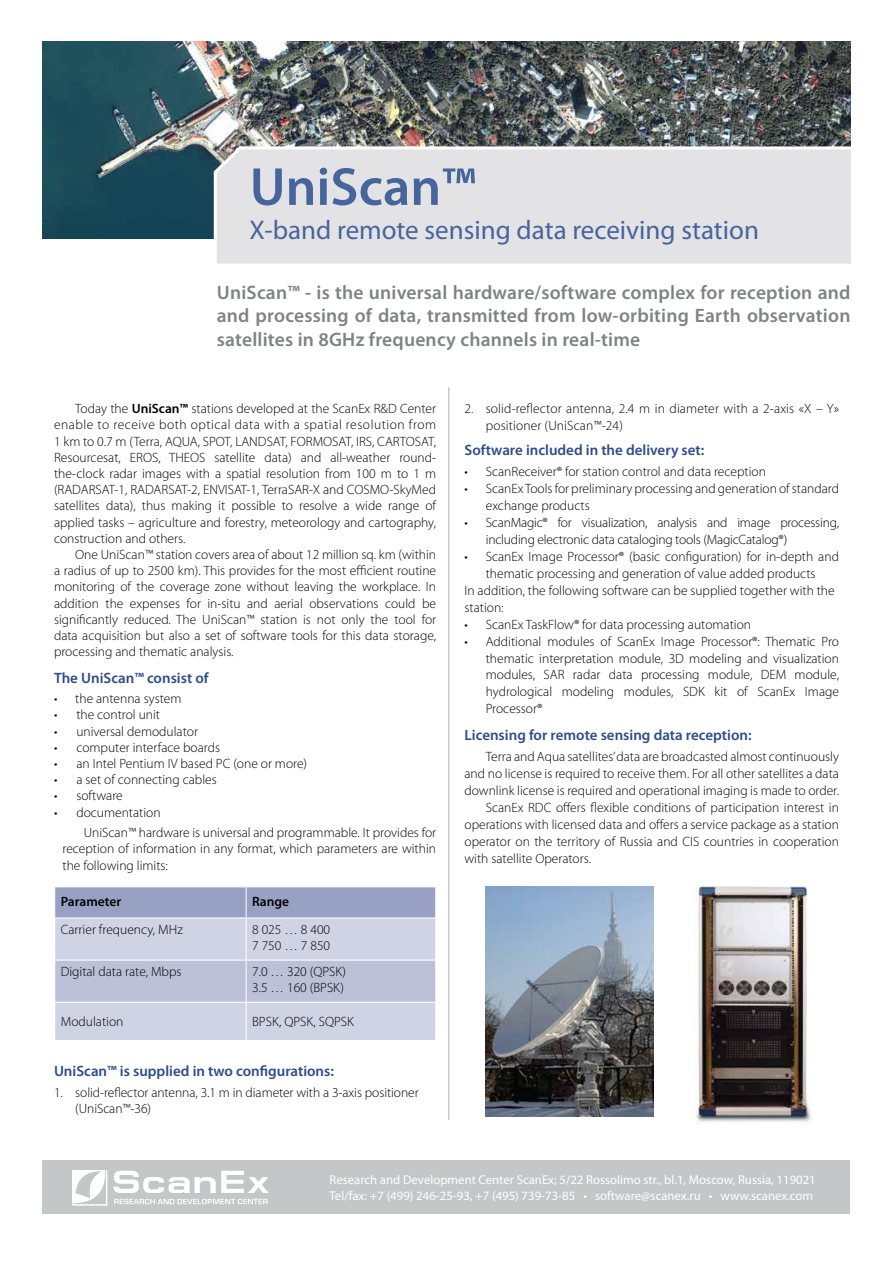
<style>
.page{position:relative;width:893px;height:1263px;background:#fff}
.page>*{position:absolute;margin:0;border:0;box-sizing:border-box;transform-origin:0 0}
.t1{font:600 54px "Myriad Pro";color:#47659d}
.t2{font:27px "Myriad Pro";color:#47659d}
.t3{font:600 19.5px/23.4px "Myriad Pro";letter-spacing:.01em;color:#808285;text-align:justify}
.t4{font:600 15px "Myriad Pro";color:#2e4b8e}
.t5{font:300 13.5px/16.2px "Myriad Pro";color:#000}
.t6{font:600 13.5px "Myriad Pro";color:#000}
.t7{font:12.75px/16.5px "Myriad Pro";color:#fff}
.s1{font-weight:600}
</style>
<div class="page">
<img style="left:43px;top:41px;width:807px;height:198px">
<div style="left:211px;top:145px;width:640px;height:119px;background:#e3e3e5"></div>
<hr style="left:448px;top:387px;width:1px;height:733px;background:#c9cacc">
<div style="left:43px;top:1160px;width:807px;height:54px;background:#c4c6c8"></div>
<img style="left:485px;top:887px;width:169px;height:230px">
<img style="left:695px;top:885px;width:116px;height:238px">
<div style="left:55px;top:887px;width:380px;height:30px;background:#98a1c4"></div>
<div style="left:55px;top:918px;width:380px;height:122px;background:#d0d3e3"></div>
<div style="left:55px;top:961px;width:380px;height:41px;background:#bcc1d8"></div>
<hr style="left:246px;top:887px;width:1px;height:30px;background:#fff">
<hr style="left:246px;top:918px;width:1px;height:42px;background:#fff">
<hr style="left:54px;top:960px;width:192px;height:1px;background:#fff">
<hr style="left:246px;top:960px;width:190px;height:1px;background:#fff">
<hr style="left:246px;top:960px;width:1px;height:42px;background:#fff">
<hr style="left:54px;top:1002px;width:192px;height:1px;background:#fff">
<hr style="left:246px;top:1002px;width:190px;height:1px;background:#fff">
<hr style="left:246px;top:1003px;width:1px;height:37px;background:#fff">
<svg style="left:72px;top:1170px;width:35px;height:35px"></svg>
<svg style="left:113px;top:1171px;width:156px;height:22px"></svg>
<svg style="left:114px;top:1199px;width:154px;height:5px"></svg>
<h1 class="t1" style="left:250px;top:152px;width:227px">UniScan™</h1>
<h2 class="t2" style="left:250px;top:214px;width:511px">X-band remote sensing data receiving station</h2>
<h3 class="t3" style="left:217px;top:280px;width:635px">UniScan™ - is the universal hardware/software complex for reception and and processing of data, transmitted from low-orbiting Earth observation satellites in 8GHz frequency channels in real-time</h3>
<p class="t5" style="left:54px;top:400px;width:384px;text-align:justify;text-indent:21px">Today the <span class="s1">UniScan™</span> stations developed at the ScanEx R&amp;D Center enable to receive both optical data with a spatial resolution from 1 km to 0.7 m (Terra, AQUA, SPOT, LANDSAT, FORMOSAT, IRS, CARTOSAT, Resourcesat, EROS, THEOS satellite data) and all-weather round&shy;the-clock radar images with a spatial resolution from 100 m to 1 m (RADARSAT-1, RADARSAT-2, ENVISAT-1, TerraSAR-X and COSMO-SkyMed satellites data), thus making it possible to resolve a wide range of applied tasks – agriculture and forestry, meteorology and cartography, construction and others.</p>
<p class="t5" style="left:54px;top:546px;width:384px;text-align:justify;text-indent:21px">One UniScan™ station covers area of about 12 million sq. km (within a radius of up to 2500 km). This provides for the most efficient routine monitoring of the coverage zone without leaving the workplace. In addition the expenses for in-situ and aerial observations could be significantly reduced. The UniScan™ station is not only the tool for data acquisition but also a set of software tools for this data storage, processing and thematic analysis.</p>
<p class="t4" style="left:54px;top:668px;width:156px">The UniScan™ consist of</p>
<p class="t5" style="left:54px;top:690px;width:129px">• the antenna system</p>
<p class="t5" style="left:54px;top:707px;width:108px">• the control unit</p>
<p class="t5" style="left:54px;top:723px;width:146px">• universal demodulator</p>
<p class="t5" style="left:54px;top:739px;width:168px">• computer interface boards</p>
<p class="t5" style="left:54px;top:755px;width:255px">• an Intel Pentium IV based PC (one or more)</p>
<p class="t5" style="left:54px;top:771px;width:164px">• a set of connecting cables</p>
<p class="t5" style="left:54px;top:788px;width:70px">• software</p>
<p class="t5" style="left:84px;top:802px;width:354px;line-height:20.4px;text-indent:-30px">• documentation<br>UniScan™ hardware is universal and programmable. It provides for</p>
<p class="t5" style="left:63px;top:840px;width:375px">reception of information in any format, which parameters are within the following limits:</p>
<p class="t6" style="left:61px;top:892px;width:62px">Parameter</p>
<p class="t6" style="left:252px;top:892px;width:39px">Range</p>
<p class="t5" style="left:61px;top:921px;width:124px">Carrier frequency, MHz</p>
<p class="t5" style="left:252px;top:921px;width:80px">8 025 … 8 400<br>7 750 … 7 850</p>
<p class="t5" style="left:61px;top:963px;width:122px">Digital data rate, Mbps</p>
<p class="t5" style="left:252px;top:963px;width:96px">7.0 … 320 (QPSK)<br>3.5 … 160 (BPSK)</p>
<p class="t5" style="left:61px;top:1014px;width:64px">Modulation</p>
<p class="t5" style="left:252px;top:1014px;width:103px">BPSK, QPSK, SQPSK</p>
<p class="t4" style="left:54px;top:1061px;width:281px">UniScan™ is supplied in two configurations:</p>
<p class="t5" style="left:75px;top:1084px;width:345px;text-indent:-21px">1. solid-reflector antenna, 3.1 m in diameter with a 3-axis positioner (UniScan™-36)</p>
<p class="t5" style="left:486px;top:400px;width:355px;text-indent:-21px">2. solid-reflector antenna, 2.4 m in diameter with a 2-axis «X – Y» positioner (UniScan™-24)</p>
<p class="t4" style="left:464px;top:440px;width:241px">Software included in the delivery set:</p>
<p class="t5" style="left:464px;top:463px;width:303px">• ScanReceiver® for station control and data reception</p>
<p class="t5" style="left:486px;top:480px;width:355px;line-height:17px;text-indent:-21px">• ScanExToolsfor preliminary processing and generation ofstandard exchange products</p>
<p class="t5" style="left:486px;top:514px;width:355px;line-height:17px;text-indent:-21px">• ScanMagic® for visualization, analysis and image processing, including electronic data cataloging tools (MagicCatalog®)</p>
<p class="t5" style="left:464px;top:548px;width:376px">• ScanEx Image Processor® (basic configuration) for in-depth and</p>
<p class="t5" style="left:486px;top:565px;width:331px">thematic processing and generation of value added products</p>
<p class="t5" style="left:464px;top:582px;width:372px">In addition, the following software can be supplied together with the</p>
<p class="t5" style="left:464px;top:599px;width:41px">station:</p>
<p class="t5" style="left:464px;top:616px;width:288px">• ScanEx TaskFlow® for data processing automation</p>
<p class="t5" style="left:486px;top:632px;width:355px;line-height:17px;text-align:justify;text-indent:-21px">• Additional modules of ScanEx Image Processor®: Thematic Pro thematic interpretation module, 3D modeling and visualization modules, SAR radar data processing module, DEM module, hydrological modeling modules, SDK kit of ScanEx Image Processor®</p>
<p class="t4" style="left:464px;top:725px;width:289px">Licensing for remote sensing data reception:</p>
<p class="t5" style="left:486px;top:748px;width:355px">Terra and Aqua satellites’ data are broadcasted almost continuously</p>
<p class="t5" style="left:464px;top:765px;width:376px">and no license is required to receive them. For all other satellites a data</p>
<p class="t5" style="left:464px;top:782px;width:376px">downlink license is required and operational imaging is made to order.</p>
<p class="t5" style="left:486px;top:799px;width:355px">ScanEx RDC offers flexible conditions of participation interest in</p>
<p class="t5" style="left:464px;top:816px;width:376px">operations with licensed data and offers a service package as a station</p>
<p class="t5" style="left:464px;top:833px;width:376px">operator on the territory of Russia and CIS countries in cooperation</p>
<p class="t5" style="left:464px;top:850px;width:128px">with satellite Operators.</p>
<p class="t7" style="left:329px;top:1171px;width:488px">Research and Development Center ScanEx; 5/22 Rossolimo str., bl.1, Moscow, Russia, 119021<br>Tel/fax: +7 (499) 246-25-93, +7 (495) 739-73-85 • software@scanex.ru • www.scanex.com</p>
</div>
